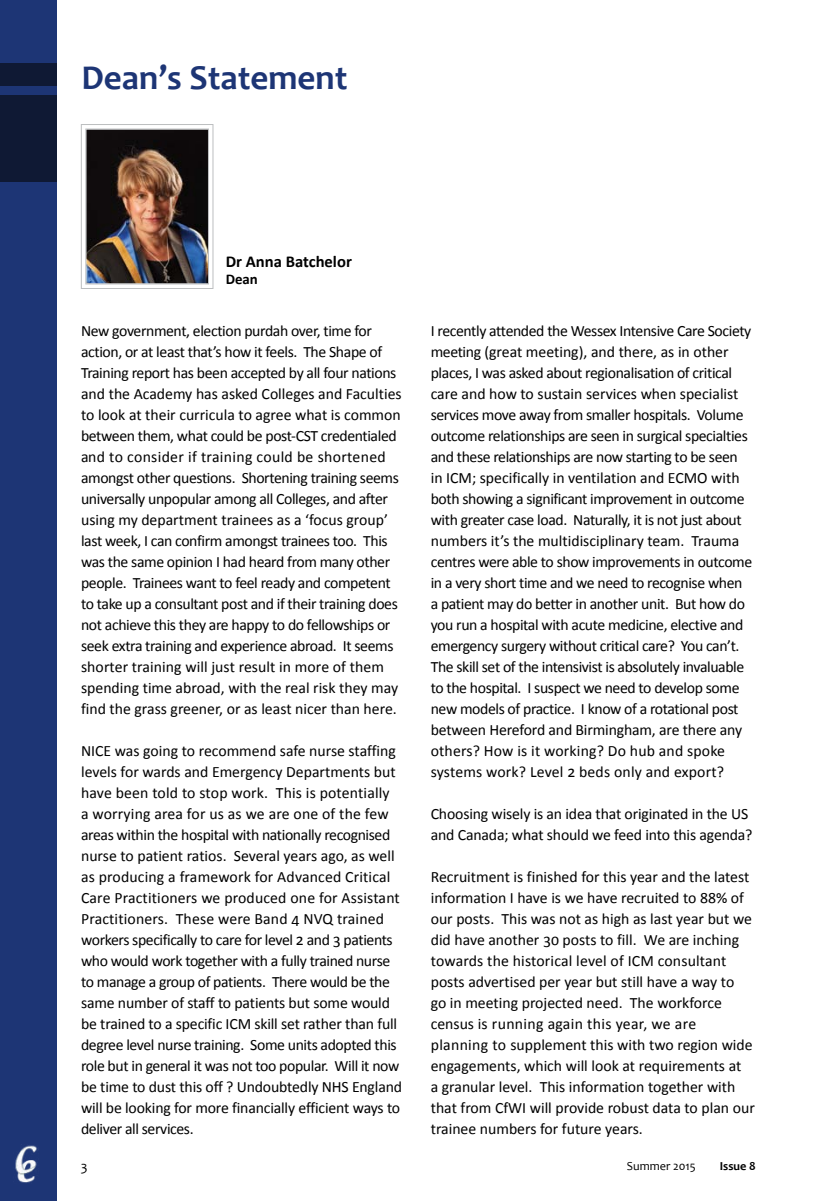
<style>
.page{position:relative;width:819px;height:1201px;background:#fff}
.page>*{position:absolute;margin:0;border:0;box-sizing:border-box;transform-origin:0 0}
.t1{font:700 35px "Candara";color:#1d3575}
.t2{font:700 16.62px "Calibri";color:#000}
.t3{font:15.75px/21px "Calibri";letter-spacing:-.02em;color:#000}
.t4{font:15.75px/21px "Calibri";color:#000}
.t5{font:700 14.88px "Calibri";color:#000}
.t6{font:14px "Candara";color:#000}
.t7{font:12.25px "Candara";color:#000}
.t8{font:700 12.25px "Candara";color:#000}
</style>
<div class="page">
<div style="left:0;top:0;width:56px;height:1200px;background:#1d3575"></div>
<img style="left:80px;top:124px;width:134px;height:165px">
<div style="left:85px;top:129px;width:124px;height:155px;border:1px solid #bcbec0"></div>
<div style="left:0;top:95px;width:56px;height:87px;background:#0f1934"></div>
<div style="left:0;top:64px;width:56px;height:22px;background:#0f1934"></div>
<img style="left:15px;top:1145px;width:22px;height:38px">
<h1 class="t1" style="left:81px;top:55px;width:267px">Dean’s Statement</h1>
<p class="t2" style="left:226px;top:251px;width:128px">Dr Anna Batchelor</p>
<p class="t5" style="left:226px;top:270px;width:34px">Dean</p>
<p class="t3" style="left:81px;top:320px;width:322px">New government, election purdah over, time for action, or at least that’s how it feels. The Shape of Training report has been accepted by all four nations and the Academy has asked Colleges and Faculties to look at their curricula to agree what is common between them, what could be post-CST credentialed and to consider if training could be shortened amongst other questions. Shortening training seems universally unpopular among all Colleges, and after using my department trainees as a ‘focus group’ last week, I can confirm amongst trainees too. This was the same opinion I had heard from many other people. Trainees want to feel ready and competent to take up a consultant post and if their training does not achieve this they are happy to do fellowships or seek extra training and experience abroad. It seems shorter training will just result in more of them spending time abroad, with the real risk they may find the grass greener, or as least nicer than here.</p>
<p class="t3" style="left:81px;top:740px;width:322px">NICE was going to recommend safe nurse staffing levels for wards and Emergency Departments but have been told to stop work. This is potentially<br>a worrying area for us as we are one of the few areas within the hospital with nationally recognised nurse to patient ratios. Several years ago, as well as producing a framework for Advanced Critical Care Practitioners we produced one for Assistant Practitioners. These were Band 4 NVQ trained workers specifically to care for level 2 and 3 patients who would work together with a fully trained nurse to manage a group of patients. There would be the same number of staff to patients but some would be trained to a specific ICM skill set rather than full degree level nurse training. Some units adopted this role but in general it was not too popular. Will it now be time to dust this off ? Undoubtedly NHS England will be looking for more financially efficient ways to deliver all services.</p>
<p class="t3" style="left:430px;top:320px;width:323px">I recently attended the Wessex Intensive Care Society meeting (great meeting), and there, as in other places, I was asked about regionalisation of critical care and how to sustain services when specialist services move away from smaller hospitals. Volume outcome relationships are seen in surgical specialties and these relationships are now starting to be seen in ICM; specifically in ventilation and ECMO with both showing a significant improvement in outcome with greater case load. Naturally, it is not just about numbers it’s the multidisciplinary team. Trauma centres were able to show improvements in outcome in a very short time and we need to recognise when a patient may do better in another unit. But how do you run a hospital with acute medicine, elective and emergency surgery without critical care? You can’t.<br>The skill set of the intensivist is absolutely invaluable to the hospital. I suspect we need to develop some new models of practice. I know of a rotational post between Hereford and Birmingham, are there any others? How is it working? Do hub and spoke systems work? Level 2 beds only and export?</p>
<p class="t3" style="left:430px;top:803px;width:323px">Choosing wisely is an idea that originated in the US and Canada; what should we feed into this agenda?</p>
<p class="t4" style="left:430px;top:866px;width:325px">Recruitment is finished for this year and the latest information I have is we have recruited to 88% of our posts. This was not as high as last year but we did have another 30 posts to fill. We are inching towards the historical level of ICM consultant posts advertised per year but still have a way to<br>go in meeting projected need. The workforce census is running again this year, we are planning to supplement this with two region wide engagements, which will look at requirements at<br>a granular level. This information together with that from CfWI will provide robust data to plan our trainee numbers for future years.</p>
<p class="t6" style="left:81px;top:1158px;width:8px">3</p>
<p class="t7" style="left:627px;top:1158px;width:70px">Summer 2015</p>
<p class="t8" style="left:719px;top:1158px;width:37px">Issue 8</p>
</div>
